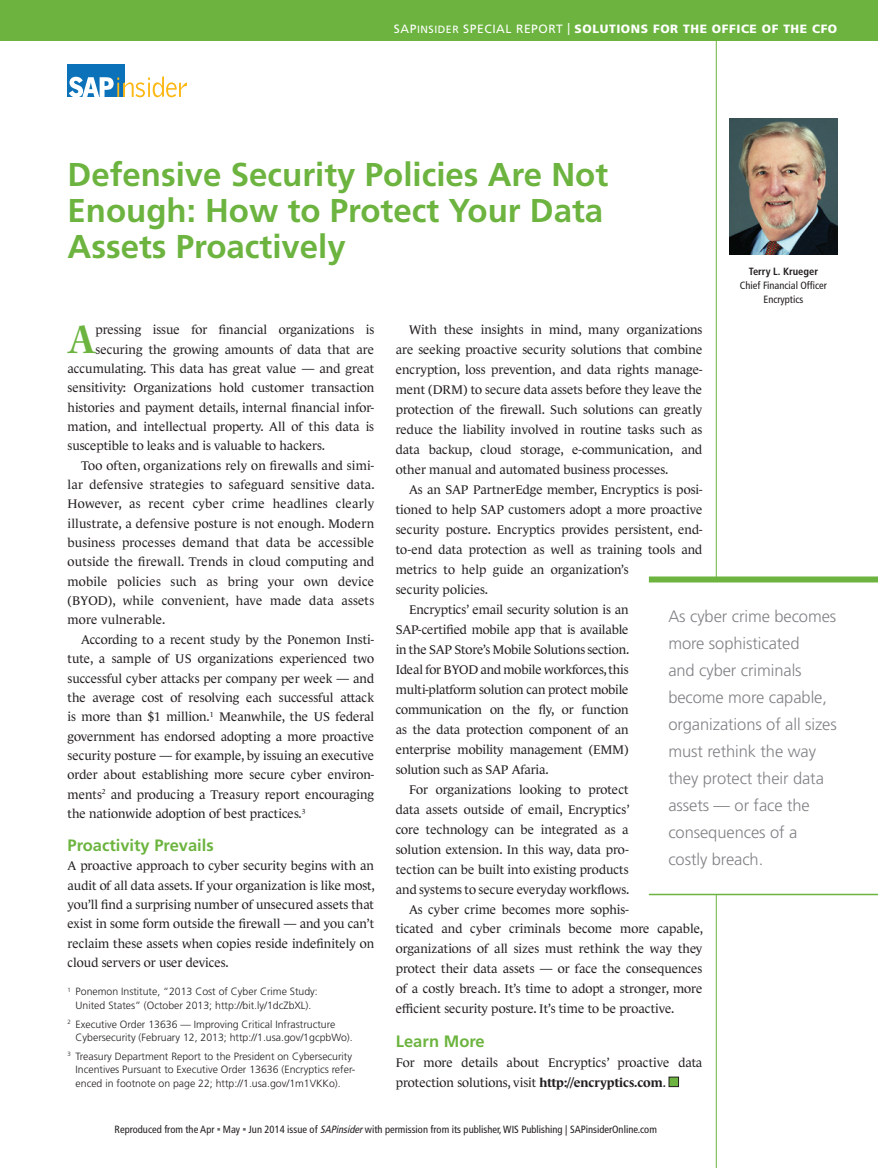
<style>
.page{position:relative;width:878px;height:1168px;background:#fff}
.page>*{position:absolute;margin:0;border:0;box-sizing:border-box;transform-origin:0 0}
.Body_text{font:600 43.35px "Kepler Std";color:#6cb43f}
.Article_Headline{font:700 33px/36px "Frutiger LT Std";color:#6cb43f}
.Callout_text{font:300 16.5px/27px "Frutiger LT Std";letter-spacing:-.005em;color:#808285}
.Body_text_head{font:700 16.5px "Frutiger LT Std";color:#6cb43f}
.Body_text-2{font:12.75px/20px "Le Monde Journal Std";color:#231f20;text-align:justify}
.t1{font:900 12px "Frutiger LT Std";letter-spacing:.05em;color:#fff}
.Footnote{font:300 10.5px/13.5px "Frutiger LT Std";color:#231f20}
.t2{font:condensed 10.5px/14.2px "Frutiger LT Std";color:#231f20;text-align:center}
.t3{font:700 condensed 10.5px "Frutiger LT Std";color:#231f20}
.s1{font-weight:400}
.s2{font-weight:400;font-size:10.5px}
.s3{font-weight:700}
.s4{font-style:italic}
</style>
<div class="page">
<div style="left:0;top:0;width:878px;height:40px;background:#6cb43f"></div>
<hr style="left:716px;top:10px;width:1px;height:1158px;background:#6cb43f">
<div style="left:68px;top:65px;width:57px;height:32px;background:#0b72ba"></div>
<svg style="left:69px;top:76px;width:118px;height:21px"></svg>
<img style="left:729px;top:118px;width:108px;height:137px">
<div style="left:669px;top:1077px;width:9px;height:9px;background:#6cb43f"></div>
<div style="left:668px;top:1076px;width:11px;height:11px;border:1px solid #231f20"></div>
<div style="left:649px;top:576px;width:229px;height:6px;background:#6cb43f"></div>
<hr style="left:649px;top:894px;width:229px;height:1px;background:#6cb43f">
<p class="t1" style="left:394px;top:22px;width:445px"><span class="s1">SAP</span><span class="s2">INSIDER</span> <span class="s1">SPECIAL REPORT |</span> SOLUTIONS FOR THE OFFICE OF THE CFO</p>
<p class="Article_Headline" style="left:68px;top:156px;width:542px">Defensive Security Policies Are Not<br>Enough: How to Protect Your Data<br>Assets Proactively</p>
<p class="t3" style="left:748px;top:265px;width:71px">Terry L. Krueger</p>
<p class="t2" style="left:739px;top:278px;width:89px">Chief Financial Officer<br>Encryptics</p>
<p class="Body_text" style="left:68px;top:315px;width:29px">A</p>
<p class="Body_text-2" style="left:95px;top:320px;width:280px">pressing issue for financial organizations is</p>
<p class="Body_text-2" style="left:95px;top:339px;width:280px">securing the growing amounts of data that are</p>
<p class="Body_text-2" style="left:67px;top:358px;width:308px">accumulating. This data has great value — and great</p>
<p class="Body_text-2" style="left:67px;top:378px;width:308px">sensitivity: Organizations hold customer transaction</p>
<p class="Body_text-2" style="left:67px;top:397px;width:308px">histories and payment details, internal financial infor-</p>
<p class="Body_text-2" style="left:67px;top:416px;width:308px">mation, and intellectual property. All of this data is</p>
<p class="Body_text-2" style="left:67px;top:436px;width:259px">susceptible to leaks and is valuable to hackers.</p>
<p class="Body_text-2" style="left:68px;top:455px;width:309px;line-height:19.4px;text-indent:13px">Too often, organizations rely on firewalls and simi&shy;lar defensive strategies to safeguard sensitive data.<br>However, as recent cyber crime headlines clearly illustrate, a defensive posture is not enough. Modern business processes demand that data be accessible outside the firewall. Trends in cloud computing and mobile policies such as bring your own device (BYOD), while convenient, have made data assets more vulnerable.</p>
<p class="Body_text-2" style="left:68px;top:630px;width:308px;line-height:19.4px;text-indent:13px">According to a recent study by the Ponemon Insti&shy;tute, a sample of US organizations experienced two successful cyber attacks per company per week — and the average cost of resolving each successful attack is more than $1 million.<sup>1</sup> Meanwhile, the US federal government has endorsed adopting a more proactive security posture — for example, by issuing an executive order about establishing more secure cyber environ&shy;ments<sup>2</sup> and producing a Treasury report encouraging the nationwide adoption of best practices.<sup>3</sup></p>
<p class="Body_text_head" style="left:68px;top:835px;width:148px">Proactivity Prevails</p>
<p class="Body_text-2" style="left:68px;top:856px;width:309px;line-height:19.4px">A proactive approach to cyber security begins with an audit of all data assets. If your organization is like most, you’ll find a surprising number of unsecured assets that exist in some form outside the firewall — and you can’t reclaim these assets when copies reside indefinitely on cloud servers or user devices.</p>
<p class="Footnote" style="left:68px;top:985px;width:252px;text-align:center"><sup>1</sup> Ponemon Institute, “2013 Cost of Cyber Crime Study:<br>United States” (October 2013; http://bit.ly/1dcZbXL).</p>
<p class="Footnote" style="left:76px;top:1017px;width:278px;text-indent:-8px"><sup>2</sup> Executive Order 13636 — Improving Critical Infrastructure<br>Cybersecurity (February 12, 2013; http://1.usa.gov/1gcpbWo).</p>
<p class="Footnote" style="left:76px;top:1050px;width:281px;text-indent:-8px"><sup>3</sup> Treasury Department Report to the President on Cybersecurity<br>Incentives Pursuant to Executive Order 13636 (Encryptics refer&shy;enced in footnote on page 22; http://1.usa.gov/1m1VKKo).</p>
<p class="Body_text-2" style="left:396px;top:320px;width:308px;text-indent:14px">With these insights in mind, many organizations are seeking proactive security solutions that combine encryption, loss prevention, and data rights manage&shy;ment (DRM) to secure data assets before they leave the protection of the firewall. Such solutions can greatly reduce the liability involved in routine tasks such as data backup, cloud storage, e-communication, and other manual and automated business processes.</p>
<p class="Body_text-2" style="left:396px;top:479px;width:308px;text-align:left;text-indent:13px">As an SAP PartnerEdge member, Encryptics is posi&shy;tioned to help SAP customers adopt a more proactive security posture. Encryptics provides persistent, end&shy;to-end data protection as well as training tools and metrics to help guide an organization’s<br>security policies.</p>
<p class="Body_text-2" style="left:396px;top:599px;width:235px;text-indent:14px">Encryptics’ email security solution is an SAP-certified mobile app that is available in the SAP Store’s Mobile Solutions section.<br>Ideal for BYOD and mobile workforces, this multi-platform solution can protect mobile communication on the fly, or function as the data protection component of an enterprise mobility management (EMM) solution such as SAP Afaria.</p>
<p class="Body_text-2" style="left:396px;top:779px;width:235px;text-indent:14px">For organizations looking to protect data assets outside of email, Encryptics’ core technology can be integrated as a solution extension. In this way, data pro&shy;tection can be built into existing products and systems to secure everyday workflows.</p>
<p class="Body_text-2" style="left:396px;top:899px;width:309px;text-align:left;text-indent:13px">As cyber crime becomes more sophis-<br>ticated and cyber criminals become more capable, organizations of all sizes must rethink the way they protect their data assets — or face the consequences of a costly breach. It’s time to adopt a stronger, more efficient security posture. It’s time to be proactive.</p>
<p class="Body_text_head" style="left:396px;top:1031px;width:90px">Learn More</p>
<p class="Body_text-2" style="left:396px;top:1052px;width:308px">For more details about Encryptics’ proactive data protection solutions, visit <span class="s3">http://encryptics.com</span>.</p>
<p class="Callout_text" style="left:668px;top:603px;width:170px">As cyber crime becomes more sophisticated<br>and cyber criminals become more capable, organizations of all sizes must rethink the way they protect their data assets — or face the consequences of a costly breach.</p>
<p class="t2" style="left:114px;top:1122px;width:544px">Reproduced from the Apr <sup>■</sup> May <sup>■</sup> Jun 2014 issue of <span class="s4">SAPinsider</span>with permission from its publisher, WIS Publishing | SAPinsiderOnline.com</p>
</div>
